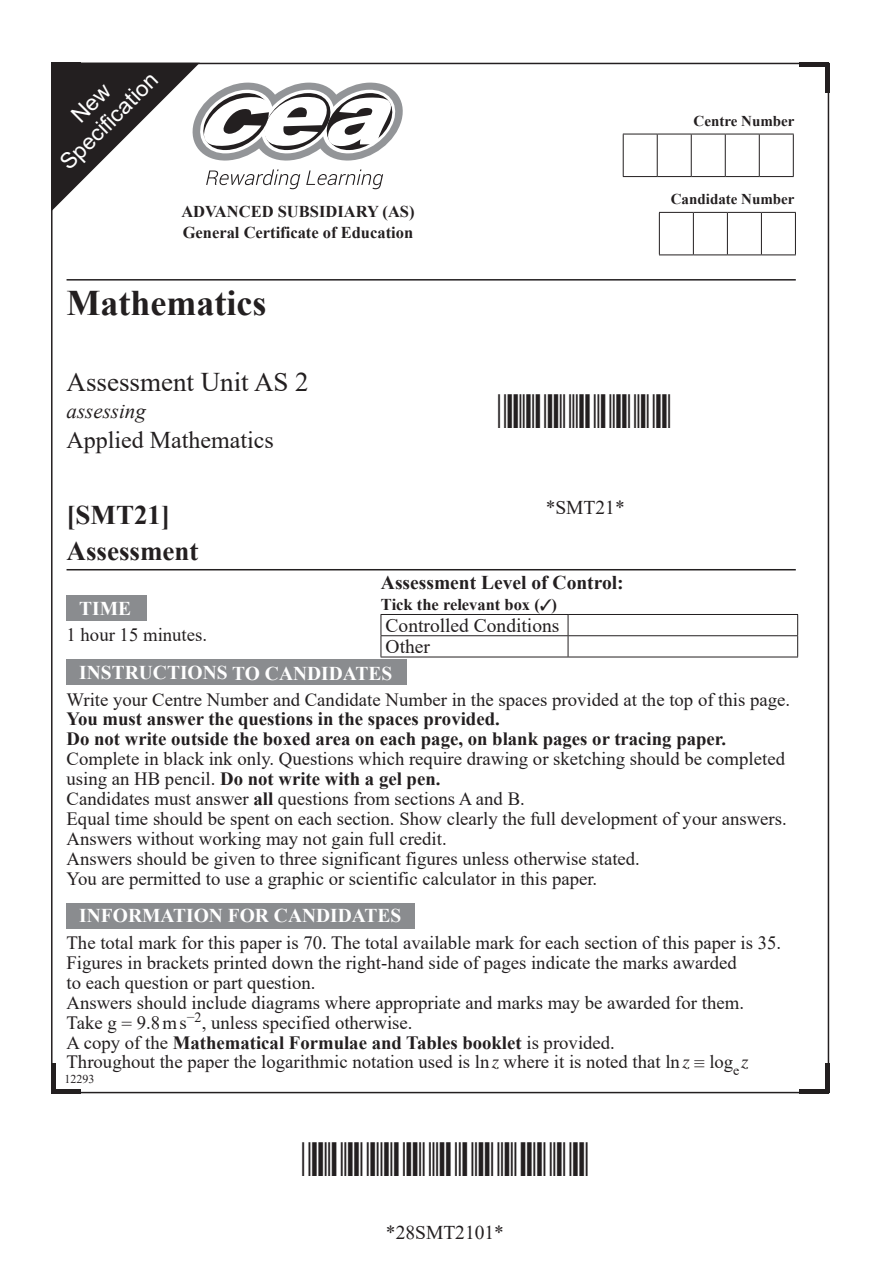
<style>
.page{position:relative;width:893px;height:1263px;background:#fff}
.page>*{position:absolute;margin:0;border:0;box-sizing:border-box;transform-origin:0 0}
.Normal_Text{font:700 36px "Times New Roman";color:#231f20}
.Normal_Text-2{font:27px "Times New Roman";color:#231f20}
.Normal_Text-3{font:700 27px "Times New Roman";color:#231f20}
.Normal_Text-4{font:24px "Times New Roman";color:#231f20}
.t1{font:22.5px "Arial";color:#fff}
.Normal_Text-5{font:italic 21px "Times New Roman";color:#231f20}
.Normal_Text-6{font:700 19.5px "Times New Roman";color:#fff}
.t2{font:19.5px "Times New Roman";color:#231f20}
.t3{font:700 19.5px "Times New Roman";color:#231f20}
.Normal_Text-7{font:18.75px/19.8px "Times New Roman";color:#231f20}
.Normal_Text-8{font:700 18.75px "Times New Roman";color:#231f20}
.Normal_Text-9{font:700 16.5px "Times New Roman";color:#231f20}
.t4{font:700 15px "Times New Roman";color:#231f20}
.Normal_Text-10{font:12px "Times New Roman";color:#231f20}
.s1{font-weight:700}
.s2{font-weight:400}
.s3{font-family:"MM Times";font-style:italic}
</style>
<div class="page">
<hr style="left:67px;top:569px;width:729px;height:1px;background:#231f20">
<hr style="left:67px;top:279px;width:729px;height:2px;background:#231f20">
<hr style="left:623px;top:134px;width:34px;height:1px;background:#231f20">
<hr style="left:623px;top:134px;width:1px;height:42px;background:#231f20">
<hr style="left:657px;top:134px;width:34px;height:1px;background:#231f20">
<hr style="left:657px;top:134px;width:1px;height:42px;background:#231f20">
<hr style="left:691px;top:134px;width:34px;height:1px;background:#231f20">
<hr style="left:691px;top:134px;width:1px;height:42px;background:#231f20">
<hr style="left:725px;top:134px;width:34px;height:1px;background:#231f20">
<hr style="left:725px;top:134px;width:1px;height:42px;background:#231f20">
<hr style="left:759px;top:134px;width:35px;height:1px;background:#231f20">
<hr style="left:759px;top:134px;width:1px;height:42px;background:#231f20">
<hr style="left:793px;top:134px;width:1px;height:42px;background:#231f20">
<hr style="left:623px;top:176px;width:34px;height:1px;background:#231f20">
<hr style="left:657px;top:176px;width:34px;height:1px;background:#231f20">
<hr style="left:691px;top:176px;width:34px;height:1px;background:#231f20">
<hr style="left:725px;top:176px;width:34px;height:1px;background:#231f20">
<hr style="left:759px;top:176px;width:35px;height:1px;background:#231f20">
<hr style="left:659px;top:212px;width:34px;height:1px;background:#231f20">
<hr style="left:659px;top:213px;width:1px;height:42px;background:#231f20">
<hr style="left:693px;top:212px;width:34px;height:1px;background:#231f20">
<hr style="left:693px;top:213px;width:1px;height:42px;background:#231f20">
<hr style="left:727px;top:212px;width:34px;height:1px;background:#231f20">
<hr style="left:727px;top:213px;width:1px;height:42px;background:#231f20">
<hr style="left:761px;top:212px;width:35px;height:1px;background:#231f20">
<hr style="left:761px;top:213px;width:1px;height:42px;background:#231f20">
<hr style="left:795px;top:213px;width:1px;height:42px;background:#231f20">
<hr style="left:659px;top:255px;width:34px;height:1px;background:#231f20">
<hr style="left:693px;top:255px;width:34px;height:1px;background:#231f20">
<hr style="left:727px;top:255px;width:34px;height:1px;background:#231f20">
<hr style="left:761px;top:255px;width:35px;height:1px;background:#231f20">
<hr style="left:51px;top:1063px;width:4px;height:30px;background:#231f20">
<hr style="left:51px;top:1089px;width:30px;height:4px;background:#231f20">
<hr style="left:799px;top:1089px;width:30px;height:4px;background:#231f20">
<hr style="left:825px;top:1063px;width:4px;height:30px;background:#231f20">
<hr style="left:825px;top:63px;width:4px;height:29px;background:#231f20">
<hr style="left:799px;top:63px;width:30px;height:4px;background:#231f20">
<div style="left:67px;top:595px;width:80px;height:26px;background:#8a8c8f"></div>
<div style="left:67px;top:659px;width:340px;height:26px;background:#8a8c8f"></div>
<div style="left:67px;top:903px;width:348px;height:25px;background:#8a8c8f"></div>
<hr style="left:381px;top:614px;width:187px;height:1px;background:#231f20">
<hr style="left:568px;top:614px;width:230px;height:1px;background:#231f20">
<hr style="left:381px;top:635px;width:187px;height:1px;background:#231f20">
<svg style="left:381px;top:615px;width:1px;height:42px"></svg>
<hr style="left:568px;top:635px;width:230px;height:1px;background:#231f20">
<svg style="left:568px;top:615px;width:1px;height:42px"></svg>
<svg style="left:797px;top:615px;width:1px;height:42px"></svg>
<hr style="left:381px;top:657px;width:187px;height:1px;background:#231f20">
<hr style="left:568px;top:657px;width:230px;height:1px;background:#231f20">
<svg style="left:51px;top:63px;width:352px;height:149px"></svg>
<p class="t1" style="left:53px;top:155px;width:129px;rotate:-45deg">Specifi cation</p>
<p class="Normal_Text-9" style="left:181px;top:199px;width:235px">ADVANCED SUBSIDIARY (AS)</p>
<p class="Normal_Text-9" style="left:183px;top:220px;width:232px">General Certificate of Education</p>
<p class="Normal_Text" style="left:67px;top:277px;width:201px">Mathematics</p>
<p class="Normal_Text-2" style="left:67px;top:363px;width:244px">Assessment Unit AS 2</p>
<p class="Normal_Text-5" style="left:67px;top:396px;width:81px">assessing</p>
<p class="Normal_Text-4" style="left:67px;top:423px;width:209px">Applied Mathematics</p>
<p class="Normal_Text-3" style="left:67px;top:496px;width:105px">[SMT21]</p>
<p class="Normal_Text-3" style="left:67px;top:532px;width:133px">Assessment</p>
<p class="t4" style="left:694px;top:110px;width:102px">Centre Number</p>
<p class="t4" style="left:671px;top:188px;width:125px">Candidate Number</p>
<p class="t2" style="left:546px;top:493px;width:81px">*SMT21*</p>
<p class="t3" style="left:381px;top:569px;width:244px">Assessment Level of Control:</p>
<p class="Normal_Text-9" style="left:381px;top:593px;width:178px">Tick the relevant box (✓)</p>
<p class="t2" style="left:386px;top:612px;width:175px">Controlled Conditions</p>
<p class="t2" style="left:386px;top:633px;width:46px">Other</p>
<p class="Normal_Text-6" style="left:79px;top:594px;width:54px">TIME</p>
<p class="Normal_Text-7" style="left:67px;top:624px;width:142px">1 hour 15 minutes.</p>
<p class="Normal_Text-6" style="left:79px;top:659px;width:315px">INSTRUCTIONS TO CANDIDATES</p>
<p class="Normal_Text-7" style="left:67px;top:689px;width:725px">Write your Centre Number and Candidate Number in the spaces provided at the top of this page.</p>
<p class="Normal_Text-8" style="left:67px;top:706px;width:435px">You must answer the questions in the spaces provided.</p>
<p class="Normal_Text-7" style="left:67px;top:728px;width:720px"><span class="s1">Do not write outside the boxed area on each page, on blank pages or tracing paper.<br></span>Complete in black ink only. Questions which require drawing or sketching should be completed using an HB pencil. <span class="s1">Do not write with a gel pen.</span></p>
<p class="Normal_Text-7" style="left:67px;top:788px;width:460px">Candidates must answer <span class="s1">all</span> questions from sections A and B.</p>
<p class="Normal_Text-7" style="left:67px;top:808px;width:722px">Equal time should be spent on each section. Show clearly the full development of your answers.<br>Answers without working may not gain full credit.</p>
<p class="Normal_Text-7" style="left:67px;top:848px;width:575px">Answers should be given to three significant figures unless otherwise stated.</p>
<p class="Normal_Text-7" style="left:67px;top:868px;width:532px">You are permitted to use a graphic or scientific calculator in this paper.</p>
<p class="Normal_Text-6" style="left:79px;top:902px;width:324px">INFORMATION FOR CANDIDATES</p>
<p class="Normal_Text-7" style="left:67px;top:932px;width:716px">The total mark for this paper is 70. The total available mark for each section of this paper is 35.</p>
<p class="Normal_Text-7" style="left:67px;top:952px;width:672px">Figures in brackets printed down the right-hand side of pages indicate the marks awarded</p>
<p class="Normal_Text-7" style="left:67px;top:972px;width:250px">to each question or part question.</p>
<p class="Normal_Text-7" style="left:67px;top:992px;width:679px">Answers should include diagrams where appropriate and marks may be awarded for them.</p>
<p class="Normal_Text-7" style="left:67px;top:1012px;width:348px">Take g = 9.8ms<sup>−2</sup>, unless specified otherwise.</p>
<p class="Normal_Text-8" style="left:67px;top:1029px;width:550px"><span class="s2">A copy of the</span> Mathematical Formulae and Tables booklet <span class="s2">is provided.</span></p>
<p class="Normal_Text-7" style="left:67px;top:1051px;width:683px">Throughout the paper the logarithmic notation used is ln<span class="s3">z</span> where it is noted that ln<span class="s3">z</span> ≡ log<sub>e</sub> <span class="s3">z</span></p>
<p class="Normal_Text-10" style="left:64px;top:1070px;width:31px">12293</p>
<p class="t2" style="left:386px;top:1218px;width:120px">*28SMT2101*</p>
</div>
